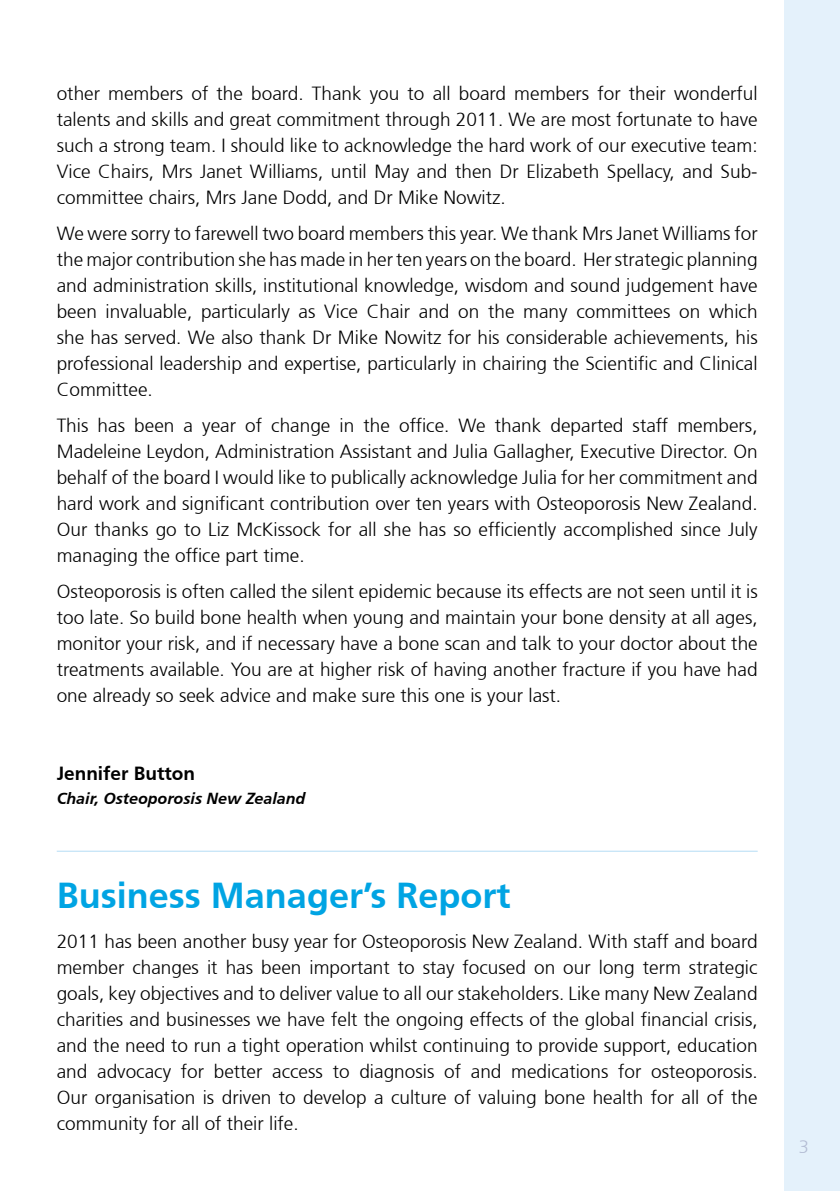
<style>
.page{position:relative;width:840px;height:1191px;background:#fff}
.page>*{position:absolute;margin:0;border:0;box-sizing:border-box;transform-origin:0 0}
.t1{font:700 36px "Frutiger";color:#00a4e3}
.t2{font:300 19px/26px "Frutiger";color:#000;text-align:justify}
.t3{font:700 19px "Frutiger";color:#000}
.t4{font:300 18px "Frutiger";color:#b2bbd3}
.t5{font:italic 700 16px "Frutiger";color:#000}
</style>
<div class="page">
<div style="left:0;top:0;width:839px;height:1191px;background:#e4f1fb"></div>
<div style="left:0;top:0;width:782px;height:1191px;background:#fff"></div>
<hr style="left:57px;top:850px;width:700px;height:1px;background:#b4dcf5">
<p class="t2" style="left:57px;top:81px;width:702px">other members of the board. Thank you to all board members for their wonderful talents and skills and great commitment through 2011. We are most fortunate to have such a strong team. I should like to acknowledge the hard work of our executive team:<br>Vice Chairs, Mrs Janet Williams, until May and then Dr Elizabeth Spellacy, and Sub&shy;committee chairs, Mrs Jane Dodd, and Dr Mike Nowitz.</p>
<p class="t2" style="left:57px;top:220px;width:702px">We were sorry to farewell two board members this year. We thank Mrs Janet Williams for the major contribution she has made in her ten years on the board. Her strategic planning and administration skills, institutional knowledge, wisdom and sound judgement have been invaluable, particularly as Vice Chair and on the many committees on which she has served. We also thank Dr Mike Nowitz for his considerable achievements, his professional leadership and expertise, particularly in chairing the Scientific and Clinical Committee.</p>
<p class="t2" style="left:57px;top:412px;width:702px">This has been a year of change in the office. We thank departed staff members, Madeleine Leydon, Administration Assistant and Julia Gallagher, Executive Director. On behalf of the board I would like to publically acknowledge Julia for her commitment and hard work and significant contribution over ten years with Osteoporosis New Zealand.<br>Our thanks go to Liz McKissock for all she has so efficiently accomplished since July managing the office part time.</p>
<p class="t2" style="left:57px;top:578px;width:702px">Osteoporosis is often called the silent epidemic because its effects are not seen until it is too late. So build bone health when young and maintain your bone density at all ages, monitor your risk, and if necessary have a bone scan and talk to your doctor about the treatments available. You are at higher risk of having another fracture if you have had one already so seek advice and make sure this one is your last.</p>
<p class="t3" style="left:57px;top:762px;width:140px">Jennifer Button</p>
<p class="t5" style="left:57px;top:789px;width:250px">Chair, Osteoporosis New Zealand</p>
<h1 class="t1" style="left:57px;top:874px;width:455px">Business Manager’s Report</h1>
<p class="t2" style="left:57px;top:929px;width:702px">2011 has been another busy year for Osteoporosis New Zealand. With staff and board member changes it has been important to stay focused on our long term strategic goals, key objectives and to deliver value to all our stakeholders. Like many New Zealand charities and businesses we have felt the ongoing effects of the global financial crisis, and the need to run a tight operation whilst continuing to provide support, education and advocacy for better access to diagnosis of and medications for osteoporosis.<br>Our organisation is driven to develop a culture of valuing bone health for all of the community for all of their life.</p>
<p class="t4" style="left:798px;top:1137px;width:12px">3</p>
</div>
